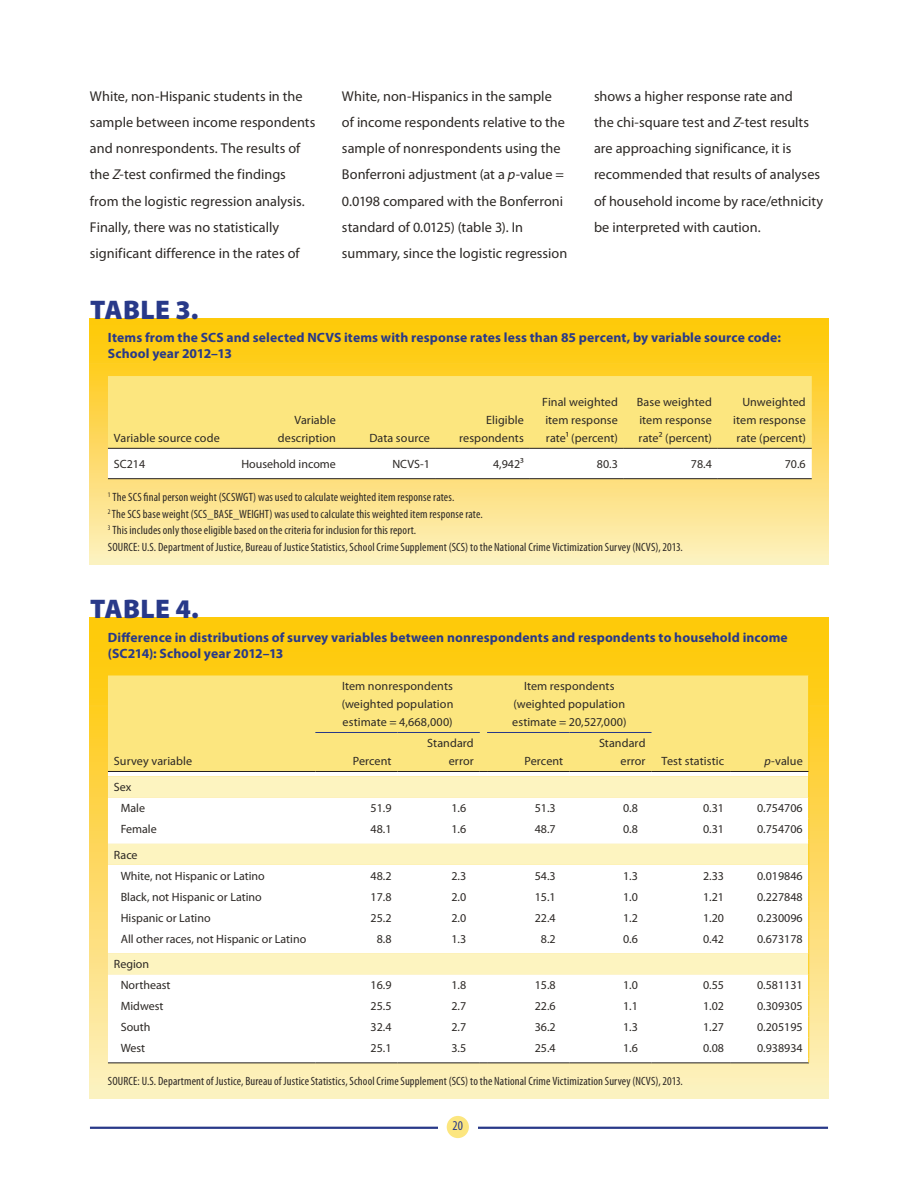
<style>
.page{position:relative;width:918px;height:1188px;background:#fff}
.page>*{position:absolute;margin:0;border:0;box-sizing:border-box;transform-origin:0 0}
.t1{font:900 27px "Myriad Pro";letter-spacing:.01em;color:#283989}
.t2{font:14.25px/26.2px "Myriad Pro";color:#2c2825}
.t3{font:700 13.5px/16.2px "Myriad Pro";letter-spacing:.01em;color:#283989}
.t4{font:condensed 13.5px "Myriad Pro";color:#283989}
.t5{font:12px/18px "Myriad Pro";color:#2c2825;text-align:right}
.t6{font:condensed 12px/16.5px "Myriad Pro";letter-spacing:.01em;color:#2c2825}
.s1{font-style:italic}
</style>
<div class="page">
<hr style="left:90px;top:1127px;width:738px;height:2px;background:#283989">
<div style="left:438px;top:1124px;width:39px;height:6px;background:#fff"></div>
<div style="left:447px;top:1116px;width:22px;height:22px;background:#fce67f;border-radius:50%"></div>
<div style="left:90px;top:618px;width:738px;height:480px;background:linear-gradient(to bottom,#ffc500,#fdeebf)"></div>
<div style="left:90px;top:319px;width:738px;height:245px;background:linear-gradient(to bottom,#ffc500,#fceebf)"></div>
<div style="left:108px;top:376px;width:704px;height:72px;background:#fce67f"></div>
<svg style="left:108px;top:449px;width:704px;height:29px"></svg>
<hr style="left:108px;top:478px;width:122px;height:1px;background:#231f20">
<hr style="left:230px;top:478px;width:112px;height:1px;background:#231f20">
<hr style="left:342px;top:478px;width:94px;height:1px;background:#231f20">
<hr style="left:436px;top:478px;width:94px;height:1px;background:#231f20">
<hr style="left:530px;top:478px;width:94px;height:1px;background:#231f20">
<hr style="left:624px;top:478px;width:94px;height:1px;background:#231f20">
<hr style="left:718px;top:478px;width:94px;height:1px;background:#231f20">
<hr style="left:108px;top:448px;width:122px;height:1px;background:#231f20">
<hr style="left:230px;top:448px;width:112px;height:1px;background:#231f20">
<hr style="left:342px;top:448px;width:94px;height:1px;background:#231f20">
<hr style="left:436px;top:448px;width:94px;height:1px;background:#231f20">
<hr style="left:530px;top:448px;width:94px;height:1px;background:#231f20">
<hr style="left:624px;top:448px;width:94px;height:1px;background:#231f20">
<hr style="left:718px;top:448px;width:94px;height:1px;background:#231f20">
<div style="left:108px;top:675px;width:700px;height:96px;background:#fce67f"></div>
<hr style="left:808px;top:675px;width:1px;height:57px;background:#feca0a">
<hr style="left:808px;top:732px;width:1px;height:39px;background:#feca0a">
<hr style="left:315px;top:732px;width:83px;height:1px;background:#283989">
<hr style="left:398px;top:732px;width:82px;height:1px;background:#283989">
<hr style="left:487px;top:732px;width:82px;height:1px;background:#283989">
<hr style="left:569px;top:732px;width:83px;height:1px;background:#283989">
<svg style="left:108px;top:771px;width:701px;height:292px"></svg>
<p class="t2" style="left:90px;top:83px;width:227px">White, non-Hispanic students in the sample between income respondents and nonrespondents. The results of the <span class="s1">Z</span>-test confirmed the findings from the logistic regression analysis.<br>Finally, there was no statistically significant difference in the rates of</p>
<p class="t2" style="left:342px;top:83px;width:227px">White, non-Hispanics in the sample of income respondents relative to the sample of nonrespondents using the Bonferroni adjustment (at a <span class="s1">p</span>-value = 0.0198 compared with the Bonferroni standard of 0.0125) (table 3). In summary, since the logistic regression</p>
<p class="t2" style="left:594px;top:82px;width:231px">shows a higher response rate and<br>the chi-square test and <span class="s1">Z</span>-test results are approaching significance, it is recommended that results of analyses of household income by race/ethnicity be interpreted with caution.</p>
<p class="t1" style="left:90px;top:294px;width:110px">TABLE 3.</p>
<p class="t3" style="left:108px;top:329px;width:674px">Items from the SCS and selected NCVS items with response rates less than 85 percent, by variable source code:<br>School year 2012–13</p>
<p class="t5" style="left:114px;top:429px;width:107px">Variable source code</p>
<p class="t5" style="left:278px;top:411px;width:60px">Variable description</p>
<p class="t5" style="left:369px;top:429px;width:62px">Data source</p>
<p class="t5" style="left:459px;top:411px;width:66px">Eligible respondents</p>
<p class="t5" style="left:542px;top:393px;width:77px;text-align:justify">Final weighted item response rate¹ (percent)</p>
<p class="t5" style="left:637px;top:393px;width:77px;text-align:justify">Base weighted item response rate² (percent)</p>
<p class="t5" style="left:733px;top:393px;width:74px;text-align:justify;text-indent:9px">Unweighted item response rate (percent)</p>
<p class="t5" style="left:114px;top:455px;width:33px">SC214</p>
<p class="t5" style="left:241px;top:455px;width:96px">Household income</p>
<p class="t5" style="left:392px;top:455px;width:39px">NCVS-1</p>
<p class="t5" style="left:493px;top:455px;width:32px">4,942³</p>
<p class="t5" style="left:597px;top:455px;width:22px">80.3</p>
<p class="t5" style="left:691px;top:455px;width:22px">78.4</p>
<p class="t5" style="left:785px;top:455px;width:22px">70.6</p>
<p class="t6" style="left:108px;top:489px;width:577px"><sup>1</sup> The SCS final person weight (SCSWGT) was used to calculate weighted item response rates.<br><sup>2</sup> The SCS base weight (SCS_BASE_WEIGHT) was used to calculate this weighted item response rate.<br><sup>3</sup> This includes only those eligible based on the criteria for inclusion for this report.<br>SOURCE: U.S. Department of Justice, Bureau of Justice Statistics, School Crime Supplement (SCS) to the National Crime Victimization Survey (NCVS), 2013.</p>
<p class="t1" style="left:90px;top:594px;width:110px">TABLE 4.</p>
<p class="t3" style="left:108px;top:629px;width:681px">Difference in distributions of survey variables between nonrespondents and respondents to household income (SC214): School year 2012–13</p>
<p class="t5" style="left:342px;top:677px;width:113px;text-align:justify">Item nonrespondents (weighted population estimate = 4,668,000)</p>
<p class="t5" style="left:512px;top:677px;width:116px;text-align:center">Item respondents (weighted population estimate = 20,527,000)</p>
<p class="t5" style="left:114px;top:752px;width:80px">Survey variable</p>
<p class="t5" style="left:353px;top:752px;width:40px">Percent</p>
<p class="t5" style="left:662px;top:752px;width:64px">Test statistic</p>
<p class="t5" style="left:764px;top:752px;width:40px"><span class="s1">p</span>-value</p>
<p class="t5" style="left:427px;top:734px;width:48px">Standard error</p>
<p class="t5" style="left:599px;top:734px;width:48px">Standard error</p>
<p class="t5" style="left:524px;top:752px;width:40px">Percent</p>
<p class="t5" style="left:114px;top:778px;width:19px">Sex</p>
<p class="t5" style="left:121px;top:799px;width:26px">Male</p>
<p class="t5" style="left:371px;top:799px;width:22px">51.9</p>
<p class="t5" style="left:451px;top:799px;width:16px">1.6</p>
<p class="t5" style="left:535px;top:799px;width:22px">51.3</p>
<p class="t5" style="left:623px;top:799px;width:16px">0.8</p>
<p class="t5" style="left:703px;top:799px;width:22px">0.31</p>
<p class="t5" style="left:757px;top:799px;width:47px">0.754706</p>
<p class="t5" style="left:121px;top:820px;width:38px">Female</p>
<p class="t5" style="left:371px;top:820px;width:22px">48.1</p>
<p class="t5" style="left:451px;top:820px;width:16px">1.6</p>
<p class="t5" style="left:535px;top:820px;width:22px">48.7</p>
<p class="t5" style="left:623px;top:820px;width:16px">0.8</p>
<p class="t5" style="left:703px;top:820px;width:22px">0.31</p>
<p class="t5" style="left:757px;top:820px;width:47px">0.754706</p>
<p class="t5" style="left:114px;top:846px;width:25px">Race</p>
<p class="t5" style="left:121px;top:867px;width:146px">White, not Hispanic or Latino</p>
<p class="t5" style="left:371px;top:867px;width:22px">48.2</p>
<p class="t5" style="left:451px;top:867px;width:16px">2.3</p>
<p class="t5" style="left:535px;top:867px;width:22px">54.3</p>
<p class="t5" style="left:623px;top:867px;width:16px">1.3</p>
<p class="t5" style="left:703px;top:867px;width:22px">2.33</p>
<p class="t5" style="left:757px;top:867px;width:47px">0.019846</p>
<p class="t5" style="left:121px;top:888px;width:143px">Black, not Hispanic or Latino</p>
<p class="t5" style="left:371px;top:888px;width:22px">17.8</p>
<p class="t5" style="left:451px;top:888px;width:16px">2.0</p>
<p class="t5" style="left:535px;top:888px;width:22px">15.1</p>
<p class="t5" style="left:623px;top:888px;width:16px">1.0</p>
<p class="t5" style="left:703px;top:888px;width:22px">1.21</p>
<p class="t5" style="left:757px;top:888px;width:47px">0.227848</p>
<p class="t5" style="left:121px;top:909px;width:91px">Hispanic or Latino</p>
<p class="t5" style="left:371px;top:909px;width:22px">25.2</p>
<p class="t5" style="left:451px;top:909px;width:16px">2.0</p>
<p class="t5" style="left:535px;top:909px;width:22px">22.4</p>
<p class="t5" style="left:623px;top:909px;width:16px">1.2</p>
<p class="t5" style="left:703px;top:909px;width:22px">1.20</p>
<p class="t5" style="left:757px;top:909px;width:47px">0.230096</p>
<p class="t5" style="left:121px;top:930px;width:187px">All other races, not Hispanic or Latino</p>
<p class="t5" style="left:377px;top:930px;width:16px">8.8</p>
<p class="t5" style="left:451px;top:930px;width:16px">1.3</p>
<p class="t5" style="left:541px;top:930px;width:16px">8.2</p>
<p class="t5" style="left:623px;top:930px;width:16px">0.6</p>
<p class="t5" style="left:703px;top:930px;width:22px">0.42</p>
<p class="t5" style="left:757px;top:930px;width:47px">0.673178</p>
<p class="t5" style="left:114px;top:955px;width:37px">Region</p>
<p class="t5" style="left:121px;top:976px;width:51px">Northeast</p>
<p class="t5" style="left:371px;top:976px;width:22px">16.9</p>
<p class="t5" style="left:451px;top:976px;width:16px">1.8</p>
<p class="t5" style="left:535px;top:976px;width:22px">15.8</p>
<p class="t5" style="left:623px;top:976px;width:16px">1.0</p>
<p class="t5" style="left:703px;top:976px;width:22px">0.55</p>
<p class="t5" style="left:757px;top:976px;width:47px">0.581131</p>
<p class="t5" style="left:121px;top:997px;width:44px">Midwest</p>
<p class="t5" style="left:371px;top:997px;width:22px">25.5</p>
<p class="t5" style="left:451px;top:997px;width:16px">2.7</p>
<p class="t5" style="left:535px;top:997px;width:22px">22.6</p>
<p class="t5" style="left:623px;top:997px;width:16px">1.1</p>
<p class="t5" style="left:703px;top:997px;width:22px">1.02</p>
<p class="t5" style="left:757px;top:997px;width:47px">0.309305</p>
<p class="t5" style="left:121px;top:1018px;width:31px">South</p>
<p class="t5" style="left:371px;top:1018px;width:22px">32.4</p>
<p class="t5" style="left:451px;top:1018px;width:16px">2.7</p>
<p class="t5" style="left:535px;top:1018px;width:22px">36.2</p>
<p class="t5" style="left:623px;top:1018px;width:16px">1.3</p>
<p class="t5" style="left:703px;top:1018px;width:22px">1.27</p>
<p class="t5" style="left:757px;top:1018px;width:47px">0.205195</p>
<p class="t5" style="left:121px;top:1039px;width:26px">West</p>
<p class="t5" style="left:371px;top:1039px;width:22px">25.1</p>
<p class="t5" style="left:451px;top:1039px;width:16px">3.5</p>
<p class="t5" style="left:535px;top:1039px;width:22px">25.4</p>
<p class="t5" style="left:623px;top:1039px;width:16px">1.6</p>
<p class="t5" style="left:703px;top:1039px;width:22px">0.08</p>
<p class="t5" style="left:757px;top:1039px;width:47px">0.938934</p>
<p class="t6" style="left:108px;top:1072px;width:576px">SOURCE: U.S. Department of Justice, Bureau of Justice Statistics, School Crime Supplement (SCS) to the National Crime Victimization Survey (NCVS), 2013.</p>
<p class="t4" style="left:453px;top:1118px;width:12px">20</p>
</div>
